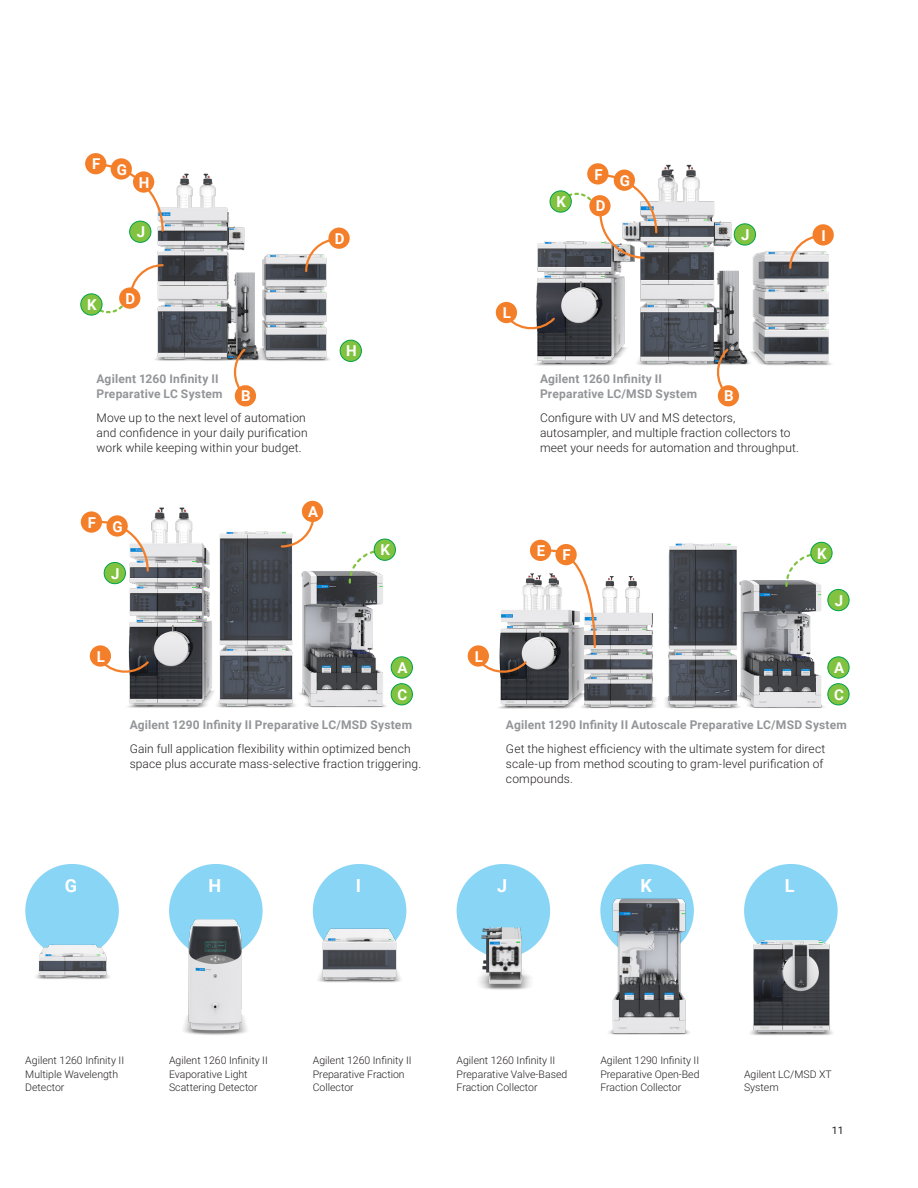
<style>
.page{position:relative;width:918px;height:1188px;background:#fff}
.page>*{position:absolute;margin:0;border:0;box-sizing:border-box;transform-origin:0 0}
.t1{font:700 18px "Roboto";color:#fff}
.t2{font:700 15px "Roboto";color:#fff}
.t3{font:300 12px/15px "Roboto";letter-spacing:.01em;color:#231f20}
.t4{font:700 12px/15px "Roboto";letter-spacing:.015em;color:#939598}
.t5{font:300 10.5px/13.5px "Roboto";color:#231f20}
.t6{font:10.5px "Roboto";color:#231f20}
</style>
<div class="page">
<div style="left:25px;top:864px;width:94px;height:94px;background:#88d5f6;border-radius:50%"></div>
<div style="left:169px;top:864px;width:94px;height:94px;background:#88d5f6;border-radius:50%"></div>
<div style="left:313px;top:864px;width:93px;height:94px;background:#88d5f6;border-radius:50%"></div>
<div style="left:457px;top:864px;width:93px;height:94px;background:#88d5f6;border-radius:50%"></div>
<div style="left:600px;top:864px;width:94px;height:94px;background:#88d5f6;border-radius:50%"></div>
<div style="left:744px;top:864px;width:94px;height:94px;background:#88d5f6;border-radius:50%"></div>
<img style="left:140px;top:173px;width:204px;height:188px">
<img style="left:510px;top:163px;width:324px;height:203px">
<img style="left:104px;top:500px;width:306px;height:208px">
<img style="left:485px;top:539px;width:360px;height:170px">
<img style="left:34px;top:938px;width:76px;height:41px">
<img style="left:169px;top:909px;width:94px;height:126px">
<img style="left:456px;top:910px;width:95px;height:80px">
<img style="left:314px;top:921px;width:92px;height:62px">
<img style="left:600px;top:884px;width:94px;height:151px">
<img style="left:750px;top:933px;width:83px;height:103px">
<svg style="left:232px;top:347px;width:15px;height:51px"></svg>
<div style="left:235px;top:385px;width:21px;height:21px;background:#f47f2a;border-radius:50%"></div>
<svg style="left:95px;top:163px;width:70px;height:70px"></svg>
<div style="left:85px;top:153px;width:21px;height:21px;background:#f47f2a;border-radius:50%"></div>
<div style="left:111px;top:158px;width:21px;height:22px;background:#f47f2a;border-radius:50%"></div>
<div style="left:133px;top:171px;width:21px;height:22px;background:#f47f2a;border-radius:50%"></div>
<div style="left:340px;top:340px;width:21px;height:21px;background:#81c340;border-radius:50%"></div>
<div style="left:340px;top:340px;width:21px;height:21px;border:1px solid #00a049;border-radius:50%"></div>
<svg style="left:304px;top:237px;width:36px;height:36px"></svg>
<div style="left:328px;top:228px;width:22px;height:21px;background:#f47f2a;border-radius:50%"></div>
<svg style="left:92px;top:263px;width:73px;height:51px"></svg>
<div style="left:119px;top:287px;width:21px;height:22px;background:#f47f2a;border-radius:50%"></div>
<div style="left:81px;top:294px;width:21px;height:21px;background:#81c340;border-radius:50%"></div>
<div style="left:81px;top:294px;width:21px;height:21px;border:1px solid #00a049;border-radius:50%"></div>
<svg style="left:715px;top:347px;width:15px;height:51px"></svg>
<div style="left:718px;top:385px;width:21px;height:21px;background:#f47f2a;border-radius:50%"></div>
<div style="left:587px;top:163px;width:21px;height:22px;background:#f47f2a;border-radius:50%"></div>
<div style="left:614px;top:170px;width:21px;height:21px;background:#f47f2a;border-radius:50%"></div>
<div style="left:130px;top:221px;width:21px;height:21px;background:#81c340;border-radius:50%"></div>
<div style="left:130px;top:221px;width:21px;height:21px;border:1px solid #00a049;border-radius:50%"></div>
<div style="left:734px;top:224px;width:21px;height:21px;background:#81c340;border-radius:50%"></div>
<div style="left:734px;top:224px;width:21px;height:21px;border:1px solid #00a049;border-radius:50%"></div>
<svg style="left:560px;top:173px;width:98px;height:87px"></svg>
<div style="left:550px;top:191px;width:21px;height:21px;background:#81c340;border-radius:50%"></div>
<div style="left:550px;top:191px;width:21px;height:21px;border:1px solid #00a049;border-radius:50%"></div>
<div style="left:589px;top:195px;width:22px;height:21px;background:#f47f2a;border-radius:50%"></div>
<svg style="left:506px;top:316px;width:51px;height:15px"></svg>
<div style="left:496px;top:302px;width:21px;height:21px;background:#f47f2a;border-radius:50%"></div>
<svg style="left:788px;top:234px;width:36px;height:36px"></svg>
<div style="left:813px;top:224px;width:21px;height:22px;background:#f47f2a;border-radius:50%"></div>
<div style="left:391px;top:657px;width:21px;height:21px;background:#81c340;border-radius:50%"></div>
<div style="left:391px;top:657px;width:21px;height:21px;border:1px solid #00a049;border-radius:50%"></div>
<div style="left:391px;top:684px;width:21px;height:21px;background:#81c340;border-radius:50%"></div>
<div style="left:391px;top:684px;width:21px;height:21px;border:1px solid #00a049;border-radius:50%"></div>
<svg style="left:280px;top:512px;width:36px;height:37px"></svg>
<div style="left:302px;top:501px;width:21px;height:21px;background:#f47f2a;border-radius:50%"></div>
<svg style="left:98px;top:520px;width:52px;height:53px"></svg>
<div style="left:81px;top:511px;width:21px;height:22px;background:#f47f2a;border-radius:50%"></div>
<div style="left:107px;top:515px;width:21px;height:22px;background:#f47f2a;border-radius:50%"></div>
<div style="left:104px;top:562px;width:21px;height:22px;background:#81c340;border-radius:50%"></div>
<div style="left:104px;top:562px;width:21px;height:22px;border:1px solid #00a049;border-radius:50%"></div>
<svg style="left:348px;top:549px;width:36px;height:36px"></svg>
<div style="left:374px;top:539px;width:21px;height:21px;background:#81c340;border-radius:50%"></div>
<div style="left:374px;top:539px;width:21px;height:21px;border:1px solid #00a049;border-radius:50%"></div>
<svg style="left:104px;top:659px;width:47px;height:16px"></svg>
<div style="left:90px;top:645px;width:21px;height:22px;background:#f47f2a;border-radius:50%"></div>
<svg style="left:483px;top:659px;width:46px;height:16px"></svg>
<div style="left:468px;top:645px;width:21px;height:22px;background:#f47f2a;border-radius:50%"></div>
<div style="left:828px;top:657px;width:21px;height:21px;background:#81c340;border-radius:50%"></div>
<div style="left:828px;top:657px;width:21px;height:21px;border:1px solid #00a049;border-radius:50%"></div>
<div style="left:828px;top:684px;width:21px;height:21px;background:#81c340;border-radius:50%"></div>
<div style="left:828px;top:684px;width:21px;height:21px;border:1px solid #00a049;border-radius:50%"></div>
<svg style="left:784px;top:552px;width:36px;height:36px"></svg>
<div style="left:811px;top:542px;width:21px;height:22px;background:#81c340;border-radius:50%"></div>
<div style="left:811px;top:542px;width:21px;height:22px;border:1px solid #00a049;border-radius:50%"></div>
<div style="left:828px;top:589px;width:21px;height:22px;background:#81c340;border-radius:50%"></div>
<div style="left:828px;top:589px;width:21px;height:22px;border:1px solid #00a049;border-radius:50%"></div>
<svg style="left:548px;top:548px;width:49px;height:101px"></svg>
<div style="left:530px;top:540px;width:21px;height:21px;background:#f47f2a;border-radius:50%"></div>
<div style="left:555px;top:544px;width:22px;height:21px;background:#f47f2a;border-radius:50%"></div>
<p class="t2" style="left:92px;top:153px;width:10px">F</p>
<p class="t2" style="left:117px;top:159px;width:12px">G</p>
<p class="t2" style="left:139px;top:172px;width:12px">H</p>
<p class="t2" style="left:594px;top:164px;width:10px">F</p>
<p class="t2" style="left:557px;top:191px;width:11px">K</p>
<p class="t2" style="left:596px;top:196px;width:11px">D</p>
<p class="t2" style="left:620px;top:170px;width:12px">G</p>
<p class="t2" style="left:137px;top:222px;width:10px">J</p>
<p class="t2" style="left:741px;top:224px;width:10px">J</p>
<p class="t2" style="left:335px;top:228px;width:11px">D</p>
<p class="t2" style="left:87px;top:294px;width:11px">K</p>
<p class="t2" style="left:126px;top:288px;width:11px">D</p>
<p class="t4" style="left:97px;top:371px;width:128px">Agilent 1260 Infinity II<br>Preparative LC System</p>
<p class="t3" style="left:97px;top:409px;width:213px">Move up to the next level of automation and confidence in your daily purification work while keeping within your budget.</p>
<p class="t2" style="left:241px;top:386px;width:11px">B</p>
<p class="t2" style="left:346px;top:341px;width:12px">H</p>
<p class="t2" style="left:503px;top:302px;width:10px">L</p>
<p class="t4" style="left:540px;top:371px;width:159px">Agilent 1260 Infinity II<br>Preparative LC/MSD System</p>
<p class="t3" style="left:540px;top:409px;width:261px">Configure with UV and MS detectors, autosampler, and multiple fraction collectors to meet your needs for automation and throughput.</p>
<p class="t2" style="left:724px;top:386px;width:11px">B</p>
<p class="t2" style="left:822px;top:225px;width:6px">I</p>
<p class="t2" style="left:88px;top:512px;width:10px">F</p>
<p class="t2" style="left:113px;top:516px;width:12px">G</p>
<p class="t2" style="left:111px;top:563px;width:10px">J</p>
<p class="t2" style="left:308px;top:501px;width:12px">A</p>
<p class="t2" style="left:381px;top:539px;width:11px">K</p>
<p class="t2" style="left:97px;top:646px;width:10px">L</p>
<p class="t2" style="left:475px;top:646px;width:10px">L</p>
<p class="t2" style="left:397px;top:657px;width:12px">A</p>
<p class="t2" style="left:398px;top:684px;width:11px">C</p>
<p class="t2" style="left:537px;top:540px;width:10px">E</p>
<p class="t2" style="left:563px;top:544px;width:10px">F</p>
<p class="t2" style="left:817px;top:543px;width:11px">K</p>
<p class="t2" style="left:835px;top:590px;width:10px">J</p>
<p class="t2" style="left:834px;top:657px;width:12px">A</p>
<p class="t2" style="left:834px;top:684px;width:11px">C</p>
<p class="t4" style="left:130px;top:717px;width:284px">Agilent 1290 Infinity II Preparative LC/MSD System</p>
<p class="t3" style="left:130px;top:740px;width:293px">Gain full application flexibility within optimized bench space plus accurate mass-selective fraction triggering.</p>
<p class="t4" style="left:506px;top:717px;width:342px">Agilent 1290 Infinity II Autoscale Preparative LC/MSD System</p>
<p class="t3" style="left:506px;top:740px;width:321px">Get the highest efficiency with the ultimate system for direct scale-up from method scouting to gram-level purification of compounds.</p>
<p class="t1" style="left:65px;top:873px;width:14px">G</p>
<p class="t1" style="left:208px;top:873px;width:14px">H</p>
<p class="t1" style="left:356px;top:873px;width:7px">I</p>
<p class="t1" style="left:497px;top:873px;width:12px">J</p>
<p class="t1" style="left:640px;top:873px;width:13px">K</p>
<p class="t1" style="left:785px;top:873px;width:11px">L</p>
<p class="t5" style="left:25px;top:1053px;width:100px">Agilent 1260 Infinity II<br>Multiple Wavelength<br>Detector</p>
<p class="t5" style="left:169px;top:1053px;width:100px">Agilent 1260 Infinity II<br>Evaporative Light<br>Scattering Detector</p>
<p class="t5" style="left:313px;top:1053px;width:100px">Agilent 1260 Infinity II<br>Preparative Fraction<br>Collector</p>
<p class="t5" style="left:457px;top:1053px;width:112px">Agilent 1260 Infinity II<br>Preparative Valve-Based<br>Fraction Collector</p>
<p class="t5" style="left:600px;top:1053px;width:101px;text-align:justify">Agilent 1290 Infinity II Preparative Open-Bed Fraction Collector</p>
<p class="t5" style="left:744px;top:1067px;width:89px">Agilent LC/MSD XT<br>System</p>
<p class="t6" style="left:832px;top:1123px;width:13px">11</p>
</div>
